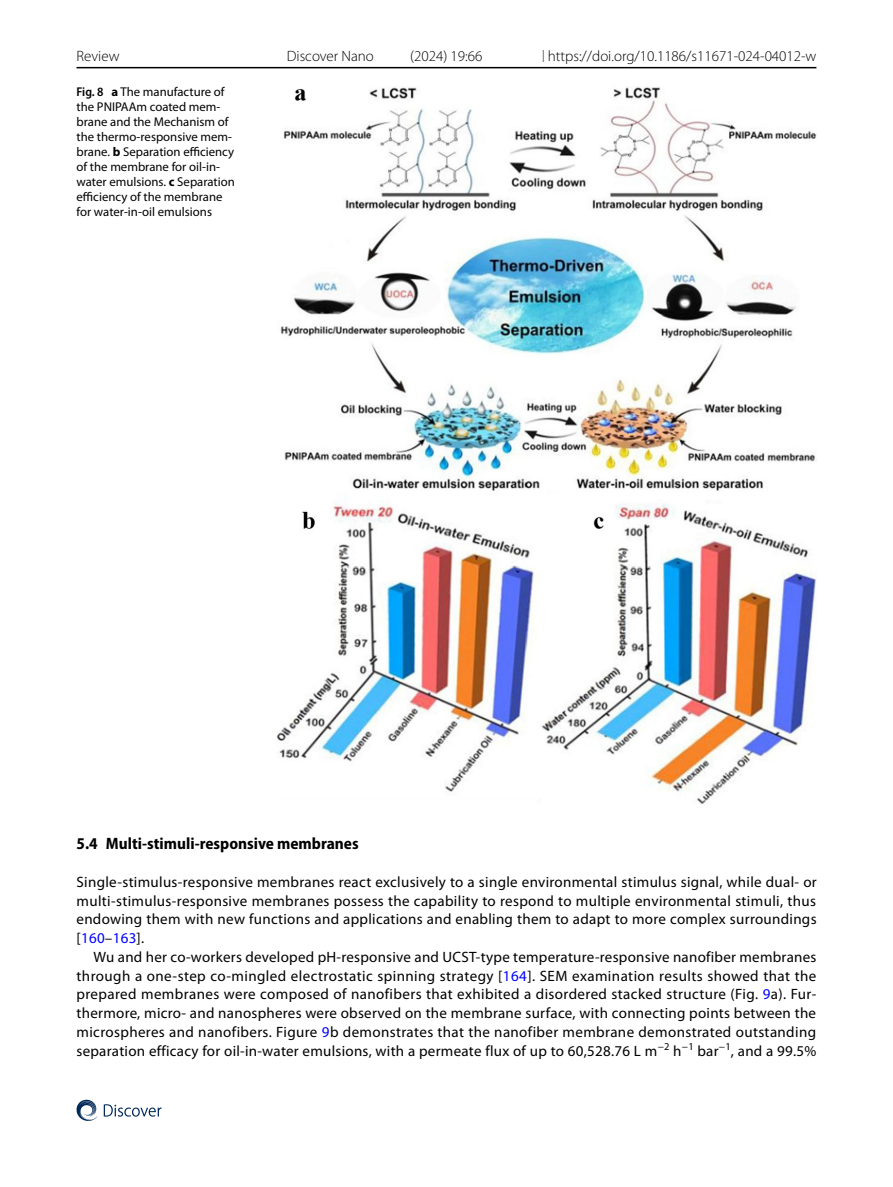
<style>
.page{position:relative;width:893px;height:1187px;background:#fff}
.page>*{position:absolute;margin:0;border:0;box-sizing:border-box;transform-origin:0 0}
.t1{font:700 semi-condensed 16.5px "Myriad Pro";color:#000}
.t2{font:15px/18.8px "Myriad Pro";letter-spacing:.02em;color:#000;text-align:justify}
.t3{font:300 15px "Myriad Pro";color:#000}
.t4{font:12.75px/15px "Myriad Pro";color:#000}
.s1{font-size:12px}
.s2{font-weight:600;font-stretch:semi-condensed}
.s3{font-weight:700}
.s4{color:#00f}
</style>
<div class="page">
<hr style="left:77px;top:67px;width:739px;height:1px;background:#000">
<svg style="left:76px;top:1099px;width:21px;height:21px"></svg>
<svg style="left:104px;top:1104px;width:58px;height:12px"></svg>
<img style="left:276px;top:87px;width:540px;height:717px">
<p class="t3" style="left:77px;top:47px;width:45px">Review</p>
<p class="t3" style="left:287px;top:47px;width:89px">Discover Nano</p>
<p class="t3" style="left:410px;top:47px;width:74px">(2024) 19:66</p>
<p class="t3" style="left:542px;top:47px;width:276px"><span class="s1">|</span> https://doi.org/10.1186/s11671-024-04012-w</p>
<p class="t4" style="left:77px;top:84px;width:160px"><span class="s2">Fig. 8</span> <span class="s3">a</span> The manufacture of the PNIPAAm coated mem&shy;brane and the Mechanism of the thermo-responsive mem&shy;brane. <span class="s3">b</span> Separation efficiency of the membrane for oil-in&shy;water emulsions. <span class="s3">c</span> Separation efficiency of the membrane for water-in-oil emulsions</p>
<p class="t1" style="left:77px;top:834px;width:284px">5.4 Multi‑stimuli‑responsive membranes</p>
<p class="t2" style="left:77px;top:872px;width:742px">Single-stimulus-responsive membranes react exclusively to a single environmental stimulus signal, while dual- or multi-stimulus-responsive membranes possess the capability to respond to multiple environmental stimuli, thus endowing them with new functions and applications and enabling them to adapt to more complex surroundings [<span class="s4">160</span>–<span class="s4">163</span>].</p>
<p class="t2" style="left:77px;top:947px;width:741px;text-indent:17px">Wu and her co-workers developed pH-responsive and UCST-type temperature-responsive nanofiber membranes through a one-step co-mingled electrostatic spinning strategy [<span class="s4">164</span>]. SEM examination results showed that the prepared membranes were composed of nanofibers that exhibited a disordered stacked structure (Fig. <span class="s4">9</span>a). Fur&shy;thermore, micro- and nanospheres were observed on the membrane surface, with connecting points between the microspheres and nanofibers. Figure <span class="s4">9</span>b demonstrates that the nanofiber membrane demonstrated outstanding separation efficacy for oil-in-water emulsions, with a permeate flux of up to 60,528.76 L m<sup>−2</sup> h<sup>−1</sup> bar<sup>−1</sup>, and a 99.5%</p>
</div>
